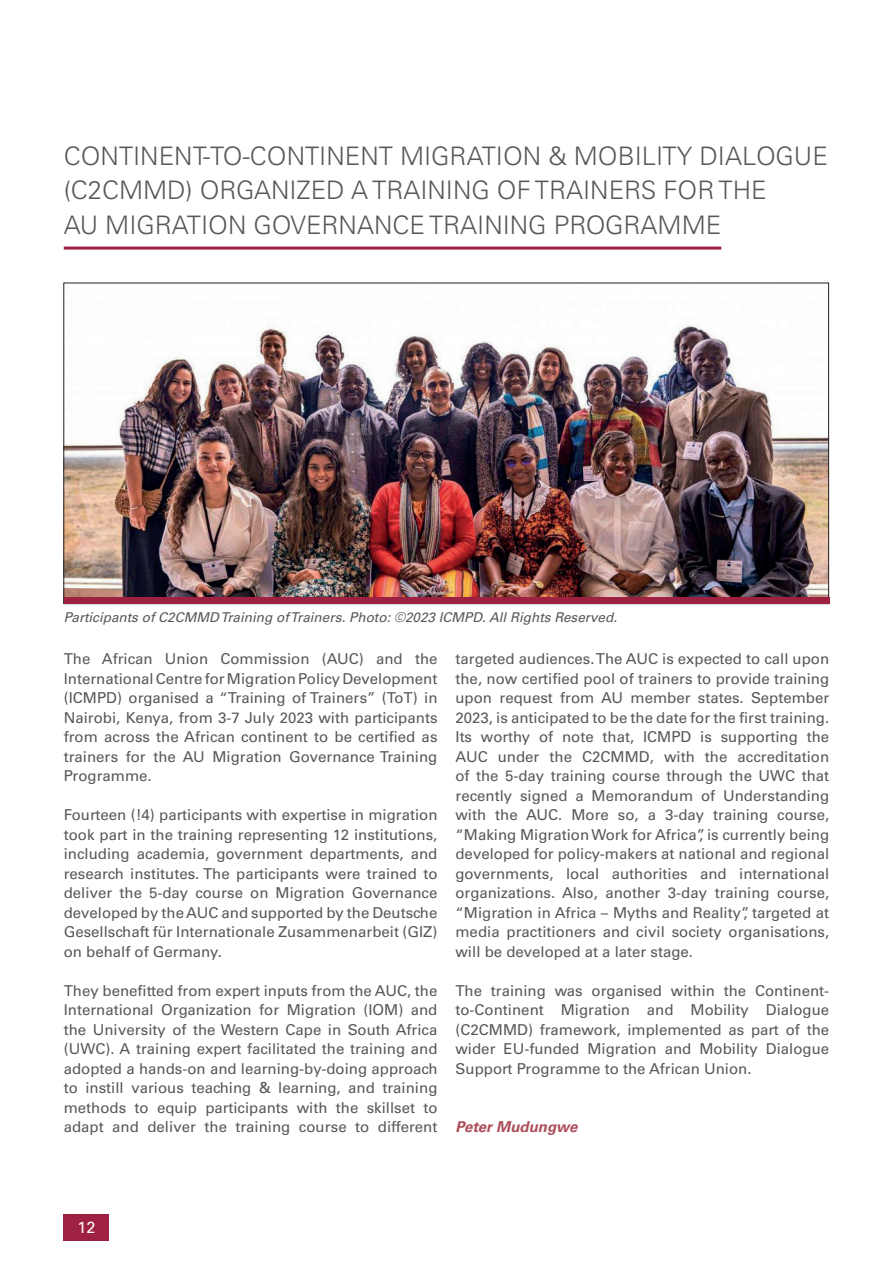
<style>
.page{position:relative;width:893px;height:1263px;background:#fff}
.page>*{position:absolute;margin:0;border:0;box-sizing:border-box;transform-origin:0 0}
.t1{font:300 25.5px/34.5px "Univers";color:#57585a}
.t2{font:16.2px "Univers";color:#fff}
.t3{font:15px/19.5px "Univers";color:#57585a;text-align:justify}
.t4{font:italic 700 15px "Univers";color:#ad4e59}
.t5{font:italic 13.5px "Univers";color:#57585a}
</style>
<div class="page">
<div style="left:64px;top:1214px;width:45px;height:26px;background:#9e2142"></div>
<hr style="left:64px;top:247px;width:657px;height:3px;background:#9e2142">
<img style="left:66px;top:320px;width:761px;height:277px">
<div style="left:64px;top:597px;width:765px;height:7px;background:#9e2142"></div>
<p class="t1" style="left:64px;top:139px;width:766px">CONTINENT-TO-CONTINENT MIGRATION &amp; MOBILITY DIALOGUE (C2CMMD) ORGANIZED A TRAINING OF TRAINERS FOR THE<br>AU MIGRATION GOVERNANCE TRAINING PROGRAMME</p>
<p class="t5" style="left:64px;top:610px;width:555px">Participants of C2CMMD Training of Trainers. Photo: ©2023 ICMPD. All Rights Reserved.</p>
<p class="t3" style="left:64px;top:649px;width:375px">The African Union Commission (AUC) and the International Centre for Migration Policy Development (ICMPD) organised a “Training of Trainers” (ToT) in Nairobi, Kenya, from 3-7 July 2023 with participants from across the African continent to be certified as trainers for the AU Migration Governance Training Programme.</p>
<p class="t3" style="left:64px;top:805px;width:375px">Fourteen (!4) participants with expertise in migration took part in the training representing 12 institutions, including academia, government departments, and research institutes. The participants were trained to deliver the 5-day course on Migration Governance developed by the AUC and supported by the Deutsche Gesellschaft für Internationale Zusammenarbeit (GIZ) on behalf of Germany.</p>
<p class="t3" style="left:64px;top:980px;width:375px">They benefitted from expert inputs from the AUC, the International Organization for Migration (IOM) and the University of the Western Cape in South Africa (UWC). A training expert facilitated the training and adopted a hands-on and learning-by-doing approach to instill various teaching &amp; learning, and training methods to equip participants with the skillset to adapt and deliver the training course to different</p>
<p class="t3" style="left:455px;top:649px;width:375px">targeted audiences. The AUC is expected to call upon the, now certified pool of trainers to provide training upon request from AU member states. September 2023, is anticipated to be the date for the first training.</p>
<p class="t3" style="left:455px;top:727px;width:375px">Its worthy of note that, ICMPD is supporting the AUC under the C2CMMD, with the accreditation of the 5-day training course through the UWC that recently signed a Memorandum of Understanding with the AUC. More so, a 3-day training course, “Making Migration Work for Africa”, is currently being developed for policy-makers at national and regional governments, local authorities and international organizations. Also, another 3-day training course, “Migration in Africa – Myths and Reality”, targeted at media practitioners and civil society organisations, will be developed at a later stage.</p>
<p class="t3" style="left:455px;top:980px;width:375px">The training was organised within the Continent&shy;to-Continent Migration and Mobility Dialogue (C2CMMD) framework, implemented as part of the wider EU-funded Migration and Mobility Dialogue Support Programme to the African Union.</p>
<p class="t4" style="left:455px;top:1118px;width:124px">Peter Mudungwe</p>
<p class="t2" style="left:78px;top:1218px;width:19px">12</p>
</div>
